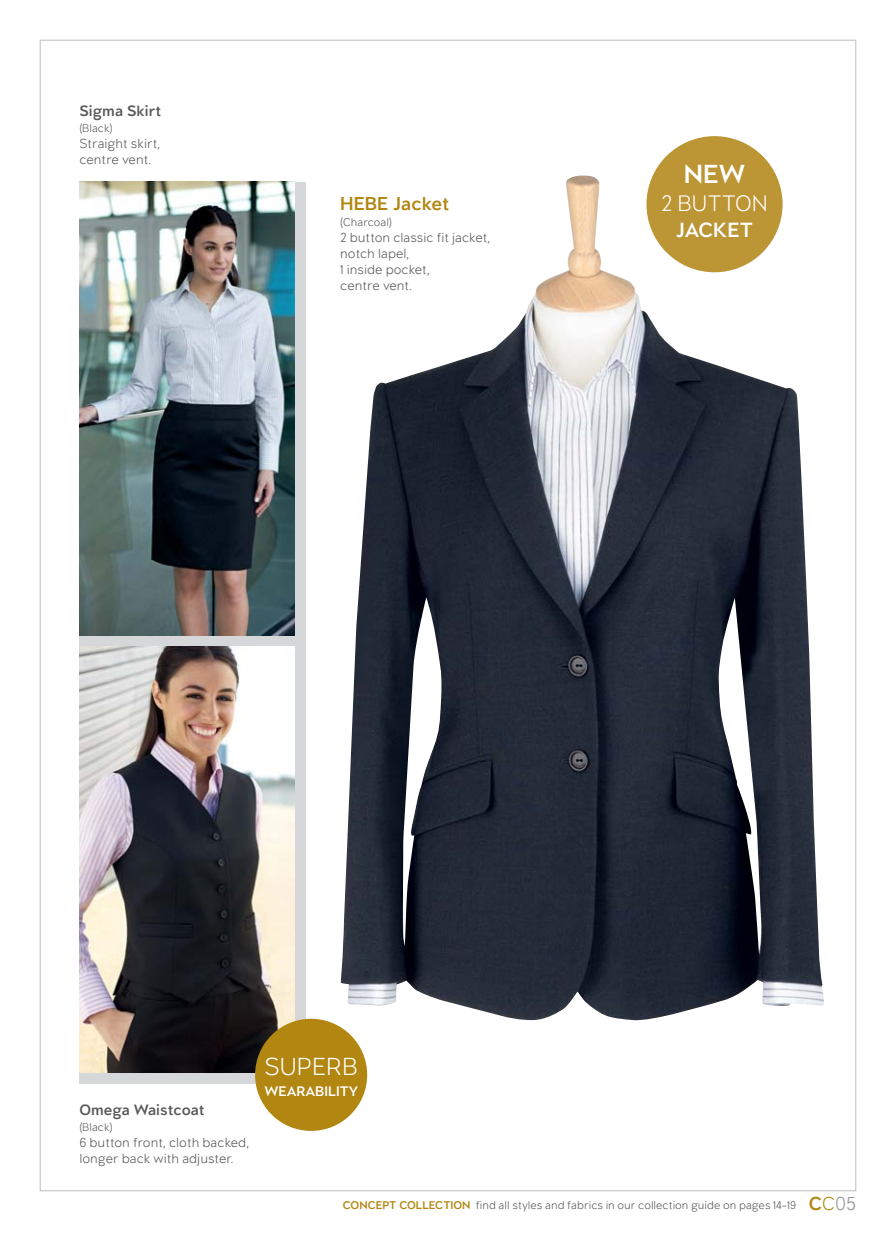
<style>
.page{position:relative;width:896px;height:1248px;background:#fff}
.page>*{position:absolute;margin:0;border:0;box-sizing:border-box;transform-origin:0 0}
.t1{font:500 28px "Littera Plain";color:#fff}
.t2{font:300 26.4px "Littera Plain";color:#fff}
.t3{font:300 24px "Littera Plain";color:#fff}
.t4{font:500 22px "Littera Plain";color:#fff}
.t5{font:500 20px "Littera Plain";color:#b18611}
.t6{font:500 16px "Littera Plain";color:#58595b}
.t7{font:500 14.8px "Littera Plain";color:#fff}
.t8{font:300 14px/16px "Littera Plain";color:#58595b}
.t9{font:300 12px "Littera Plain";color:#58595b}
.s1{font-weight:500;color:#b18611}
.s2{font-weight:500;font-size:20px;color:#b18611}
.s3{font-size:20px;color:#b18611}
.s4{font-size:20px;color:#939598}
</style>
<div class="page">
<div style="left:79px;top:181px;width:227px;height:902px;background:#d5d7d8"></div>
<img style="left:341px;top:175px;width:483px;height:846px">
<img style="left:79px;top:181px;width:216px;height:454px">
<svg style="left:646px;top:136px;width:136px;height:136px"></svg>
<img style="left:79px;top:646px;width:216px;height:425px">
<div style="left:255px;top:1018px;width:112px;height:112px;background:#b18611;border-radius:50%"></div>
<p class="t6" style="left:79px;top:101px;width:84px">Sigma Skirt</p>
<p class="t9" style="left:79px;top:124px;width:35px">(Black)</p>
<p class="t8" style="left:79px;top:137px;width:82px">Straight skirt, centre vent.</p>
<h3 class="t5" style="left:340px;top:192px;width:111px">HEBE Jacket</h3>
<p class="t9" style="left:340px;top:218px;width:53px">(Charcoal)</p>
<p class="t8" style="left:340px;top:231px;width:152px">2 button classic fit jacket, notch lapel,<br>1 inside pocket,<br>centre vent.</p>
<h1 class="t1" style="left:684px;top:157px;width:63px">NEW</h1>
<h3 class="t3" style="left:661px;top:196px;width:108px">2 BUTTON</h3>
<h3 class="t4" style="left:676px;top:217px;width:78px">JACKET</h3>
<p class="t6" style="left:79px;top:1099px;width:127px">Omega Waistcoat</p>
<p class="t9" style="left:79px;top:1122px;width:35px">(Black)</p>
<p class="t8" style="left:79px;top:1135px;width:171px">6 button front, cloth backed, longer back with adjuster.</p>
<h2 class="t2" style="left:265px;top:1057px;width:95px">SUPERB</h2>
<p class="t7" style="left:264px;top:1082px;width:95px">WEARABILITY</p>
<p class="t9" style="left:343px;top:1200px;width:515px"><span class="s1">CONCEPT COLLECTION</span> find all styles and fabrics in our collection guide on pages 14-19 <span class="s2">C</span><span class="s3">C</span><span class="s4">05</span></p>
</div>
